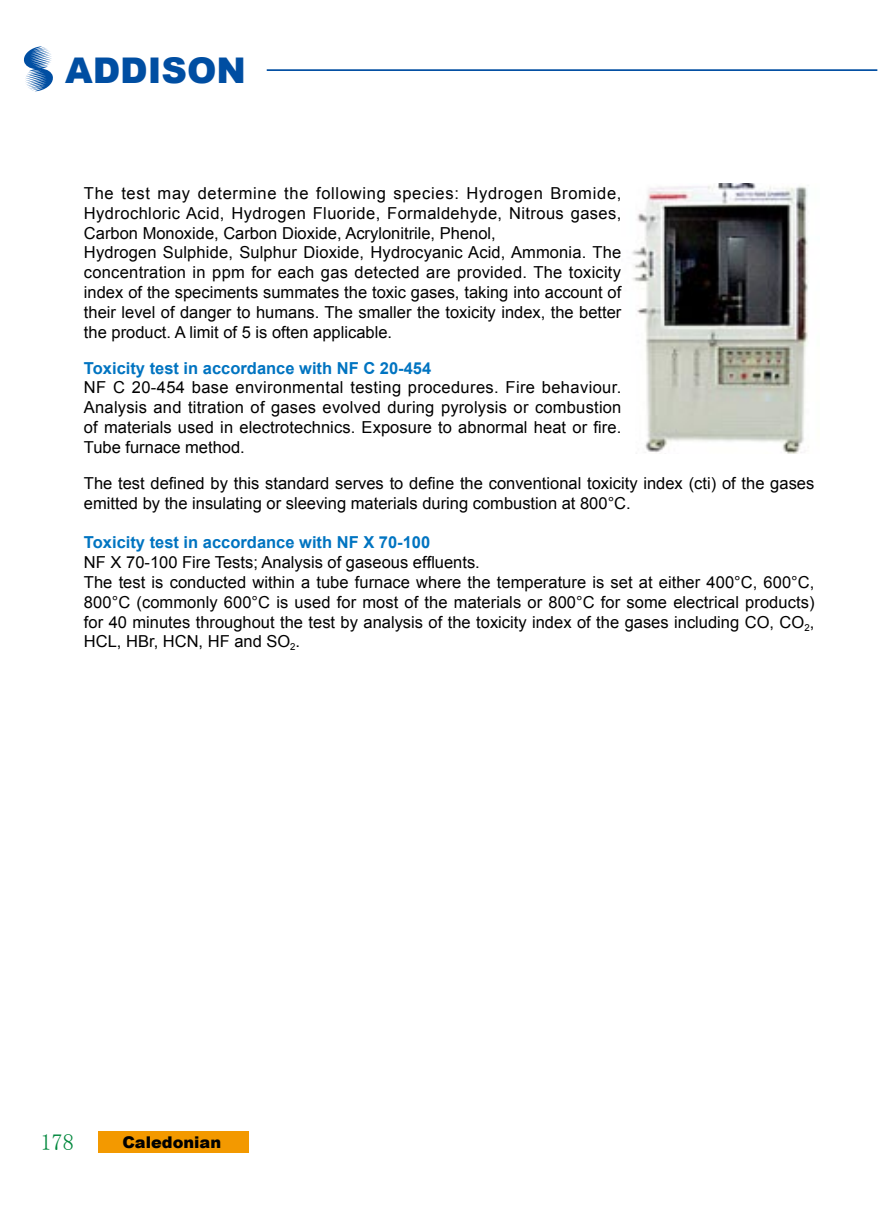
<style>
.page{position:relative;width:893px;height:1212px;background:#fff}
.page>*{position:absolute;margin:0;border:0;box-sizing:border-box;transform-origin:0 0}
.t1{font:900 35.4px "Arial";color:#004ea2}
.t2{font:22.5px "Sim Sun";color:#00873c}
.t3{font:16.5px/19.8px "Arial";color:#000}
.t4{font:700 16.5px "Arial";color:#0074c1}
.t5{font:900 16.2px "Arial";color:#000}
</style>
<div class="page">
<hr style="left:267px;top:69px;width:610px;height:2px;background:#004ea2">
<svg style="left:23px;top:46px;width:30px;height:45px"></svg>
<div style="left:98px;top:1131px;width:151px;height:21px;background:#f39900"></div>
<img style="left:632px;top:183px;width:176px;height:271px">
<h1 class="t1" style="left:65px;top:45px;width:182px">ADDISON</h1>
<p class="t3" style="left:84px;top:183px;width:539px">The test may determine the following species: Hydrogen Bromide, Hydrochloric Acid, Hydrogen Fluoride, Formaldehyde, Nitrous gases, Carbon Monoxide, Carbon Dioxide, Acrylonitrile, Phenol,<br>Hydrogen Sulphide, Sulphur Dioxide, Hydrocyanic Acid, Ammonia. The concentration in ppm for each gas detected are provided. The toxicity index of the speciments summates the toxic gases, taking into account of their level of danger to humans. The smaller the toxicity index, the better the product. A limit of 5 is often applicable.</p>
<p class="t4" style="left:84px;top:357px;width:349px">Toxicity test in accordance with NF C 20-454</p>
<p class="t3" style="left:84px;top:378px;width:539px;text-align:justify">NF C 20-454 base environmental testing procedures. Fire behaviour.<br>Analysis and titration of gases evolved during pyrolysis or combustion of materials used in electrotechnics. Exposure to abnormal heat or fire.<br>Tube furnace method.</p>
<p class="t3" style="left:84px;top:473px;width:732px">The test defined by this standard serves to define the conventional toxicity index (cti) of the gases emitted by the insulating or sleeving materials during combustion at 800°C.</p>
<p class="t4" style="left:84px;top:532px;width:348px">Toxicity test in accordance with NF X 70-100</p>
<p class="t3" style="left:84px;top:552px;width:732px">NF X 70-100 Fire Tests; Analysis of gaseous effluents.<br>The test is conducted within a tube furnace where the temperature is set at either 400°C, 600°C, 800°C (commonly 600°C is used for most of the materials or 800°C for some electrical products) for 40 minutes throughout the test by analysis of the toxicity index of the gases including CO, CO<sub>2</sub>, HCL, HBr, HCN, HF and SO<sub>2</sub>.</p>
<h2 class="t2" style="left:40px;top:1130px;width:35px">178</h2>
<p class="t5" style="left:122px;top:1130px;width:100px">Caledonian</p>
</div>
